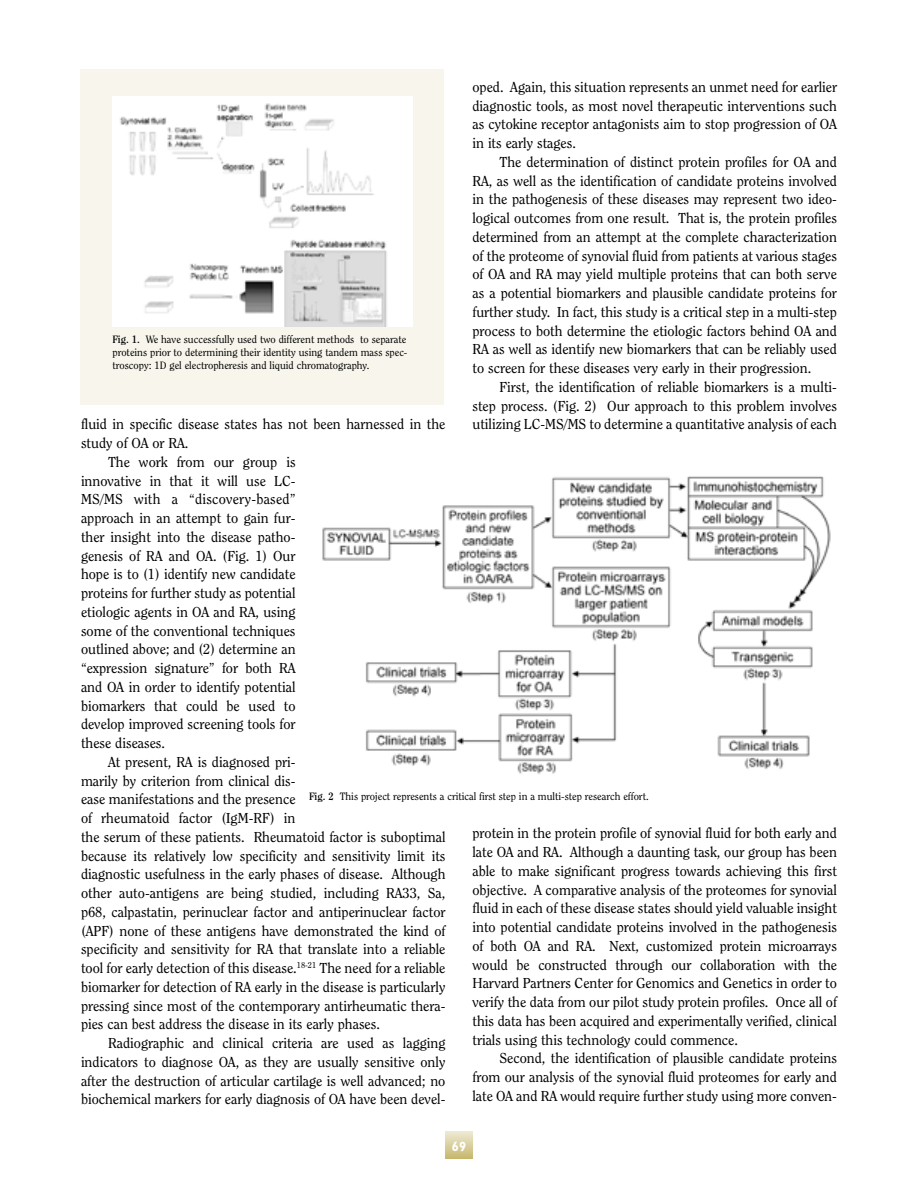
<style>
.page{position:relative;width:918px;height:1188px;background:#fff}
.page>*{position:absolute;margin:0;border:0;box-sizing:border-box;transform-origin:0 0}
.Body_copy{font:14.25px/18.8px "Clearface IT Cby BT";color:#000;text-align:justify}
.t1{font:700 13.5px "Gill Sans";color:#fff;scale:.95 1}
.Footnote_body{font:10.5px/12.6px "Clearface IT Cby BT";color:#000;text-align:justify}
.s1{font-weight:700}
</style>
<div class="page">
<svg style="left:446px;top:1132px;width:26px;height:27px"></svg>
<img style="left:322px;top:476px;width:509px;height:298px">
<div style="left:81px;top:69px;width:363px;height:336px;background:#f8f6ec"></div>
<img style="left:112px;top:96px;width:301px;height:230px">
<p class="Body_copy" style="left:472px;top:77px;width:366px">oped. Again, this situation represents an unmet need for earlier diagnostic tools, as most novel therapeutic interventions such as cytokine receptor antagonists aim to stop progression of OA in its early stages.</p>
<p class="Body_copy" style="left:472px;top:152px;width:366px;text-indent:27px">The determination of distinct protein profiles for OA and RA, as well as the identification of candidate proteins involved in the pathogenesis of these diseases may represent two ideo&shy;logical outcomes from one result. That is, the protein profiles determined from an attempt at the complete characterization of the proteome of synovial fluid from patients at various stages of OA and RA may yield multiple proteins that can both serve as a potential biomarkers and plausible candidate proteins for further study. In fact, this study is a critical step in a multi-step process to both determine the etiologic factors behind OA and RA as well as identify new biomarkers that can be reliably used to screen for these diseases very early in their progression.</p>
<p class="Body_copy" style="left:472px;top:377px;width:366px;text-indent:27px">First, the identification of reliable biomarkers is a multi&shy;step process. (Fig. 2) Our approach to this problem involves utilizing LC-MS/MS to determine a quantitative analysis of each</p>
<p class="Footnote_body" style="left:112px;top:333px;width:297px"><span class="s1">Fig. 1.</span> We have successfully used two different methods to separate proteins prior to determining their identity using tandem mass spec&shy;troscopy: 1D gel electropheresis and liquid chromatography.</p>
<p class="Body_copy" style="left:81px;top:415px;width:366px">fluid in specific disease states has not been harnessed in the study of OA or RA.</p>
<p class="Body_copy" style="left:81px;top:452px;width:216px;text-indent:27px">The work from our group is innovative in that it will use LC-MS/MS with a “discovery-based” approach in an attempt to gain fur&shy;ther insight into the disease patho&shy;genesis of RA and OA. (Fig. 1) Our hope is to (1) identify new candidate proteins for further study as potential etiologic agents in OA and RA, using some of the conventional techniques outlined above; and (2) determine an “expression signature” for both RA and OA in order to identify potential biomarkers that could be used to develop improved screening tools for these diseases.</p>
<p class="Body_copy" style="left:81px;top:752px;width:366px;text-align:left;text-indent:27px">At present, RA is diagnosed pri-<br>marily by criterion from clinical dis-<br>ease manifestations and the presence<br>of rheumatoid factor (IgM-RF) in<br>the serum of these patients. Rheumatoid factor is suboptimal because its relatively low specificity and sensitivity limit its diagnostic usefulness in the early phases of disease. Although other auto-antigens are being studied, including RA33, Sa, p68, calpastatin, perinuclear factor and antiperinuclear factor (APF) none of these antigens have demonstrated the kind of specificity and sensitivity for RA that translate into a reliable tool for early detection of this disease.<sup>18-21</sup> The need for a reliable biomarker for detection of RA early in the disease is particularly pressing since most of the contemporary antirheumatic thera&shy;pies can best address the disease in its early phases.</p>
<p class="Body_copy" style="left:81px;top:1034px;width:366px;text-indent:27px">Radiographic and clinical criteria are used as lagging indicators to diagnose OA, as they are usually sensitive only after the destruction of articular cartilage is well advanced; no biochemical markers for early diagnosis of OA have been devel-</p>
<p class="Footnote_body" style="left:309px;top:790px;width:341px"><span class="s1">Fig. 2</span> This project represents a critical first step in a multi-step research effort.</p>
<p class="Body_copy" style="left:472px;top:824px;width:366px">protein in the protein profile of synovial fluid for both early and late OA and RA. Although a daunting task, our group has been able to make significant progress towards achieving this first objective. A comparative analysis of the proteomes for synovial fluid in each of these disease states should yield valuable insight into potential candidate proteins involved in the pathogenesis of both OA and RA. Next, customized protein microarrays would be constructed through our collaboration with the Harvard Partners Center for Genomics and Genetics in order to verify the data from our pilot study protein profiles. Once all of this data has been acquired and experimentally verified, clinical trials using this technology could commence.</p>
<p class="Body_copy" style="left:472px;top:1049px;width:366px;text-indent:27px">Second, the identification of plausible candidate proteins from our analysis of the synovial fluid proteomes for early and late OA and RA would require further study using more conven-</p>
<p class="t1" style="left:452px;top:1138px;width:16px">69</p>
</div>
